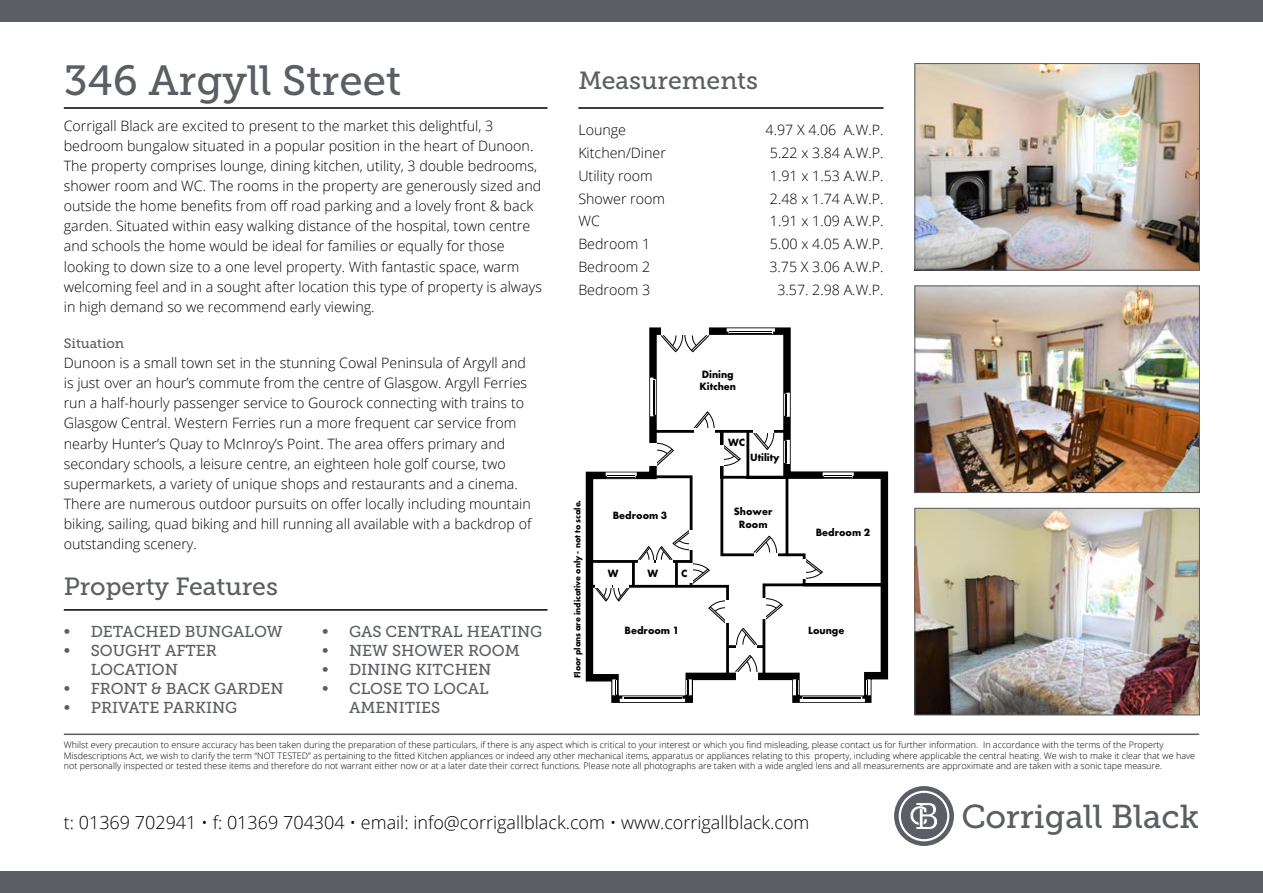
<style>
.page{position:relative;width:1263px;height:893px;background:#fff}
.page>*{position:absolute;margin:0;border:0;box-sizing:border-box;transform-origin:0 0}
.t1{font:42px "Museo Slab 500";color:#5b5e64}
.t2{font:33px "Museo Slab 500";color:#5b5e64}
.t3{font:24.75px "Museo Slab 500";color:#5b5e64}
.t4{font:300 18px "Open Sans";color:#000}
.t5{font:15.75px/18.9px "Museo Slab 500";color:#5b5e64}
.t6{font:300 14.25px/20.1px "Open Sans";color:#000}
.t7{font:13.5px "Museo Slab 500";letter-spacing:-.005em;color:#5b5e64}
.t8{font:700 10.95px/12.8px "Futura PT";color:#000}
.t9{font:300 9px/10.8px "Open Sans";color:#000}
.t10{font:700 9px "Futura PT";color:#000}
</style>
<div class="page">
<hr style="left:64px;top:733px;width:1135px;height:2px;background:#5b5e64">
<svg style="left:894px;top:786px;width:60px;height:60px"></svg>
<svg style="left:899px;top:791px;width:50px;height:50px"></svg>
<div style="left:901px;top:793px;width:46px;height:46px;background:#5b5e64;border-radius:50%"></div>
<svg style="left:910px;top:803px;width:28px;height:26px"></svg>
<img style="left:916px;top:65px;width:282px;height:204px">
<div style="left:914px;top:63px;width:286px;height:208px;border:1px solid #5b5e64"></div>
<img style="left:916px;top:287px;width:282px;height:204px">
<div style="left:914px;top:285px;width:286px;height:208px;border:1px solid #5b5e64"></div>
<img style="left:916px;top:510px;width:282px;height:203px">
<div style="left:914px;top:508px;width:286px;height:207px;border:1px solid #5b5e64"></div>
<div style="left:0;top:0;width:1263px;height:21px;background:#5b5e64"></div>
<div style="left:0;top:872px;width:1263px;height:21px;background:#5b5e64"></div>
<hr style="left:64px;top:107px;width:483px;height:2px;background:#000">
<hr style="left:64px;top:609px;width:483px;height:2px;background:#000">
<hr style="left:578px;top:107px;width:305px;height:2px;background:#000">
<svg style="left:585px;top:327px;width:304px;height:376px"></svg>
<div style="left:684px;top:327px;width:25px;height:8px;background:#fff"></div>
<svg style="left:660px;top:334px;width:50px;height:19px"></svg>
<div style="left:661px;top:327px;width:22px;height:8px;background:#fff"></div>
<svg style="left:727px;top:328px;width:48px;height:6px"></svg>
<hr style="left:729px;top:331px;width:43px;height:1px;background:#000">
<hr style="left:729px;top:333px;width:43px;height:1px;background:#000">
<svg style="left:587px;top:378px;width:300px;height:324px"></svg>
<hr style="left:804px;top:698px;width:57px;height:1px;background:#000">
<hr style="left:804px;top:697px;width:57px;height:1px;background:#000">
<h1 class="t1" style="left:64px;top:57px;width:339px">346 Argyll Street</h1>
<h3 class="t3" style="left:578px;top:66px;width:181px">Measurements</h3>
<p class="t6" style="left:578px;top:119px;width:49px">Lounge</p>
<p class="t6" style="left:766px;top:119px;width:119px">4.97 X 4.06 A.W.P.</p>
<p class="t6" style="left:578px;top:142px;width:89px">Kitchen/Diner</p>
<p class="t6" style="left:770px;top:142px;width:115px">5.22 x 3.84 A.W.P.</p>
<p class="t6" style="left:578px;top:165px;width:76px">Utility room</p>
<p class="t6" style="left:770px;top:165px;width:115px">1.91 x 1.53 A.W.P.</p>
<p class="t6" style="left:578px;top:188px;width:88px">Shower room</p>
<p class="t6" style="left:770px;top:188px;width:115px">2.48 x 1.74 A.W.P.</p>
<p class="t6" style="left:578px;top:211px;width:23px">WC</p>
<p class="t6" style="left:770px;top:211px;width:115px">1.91 x 1.09 A.W.P.</p>
<p class="t6" style="left:578px;top:234px;width:73px">Bedroom 1</p>
<p class="t6" style="left:770px;top:234px;width:115px">5.00 x 4.05 A.W.P.</p>
<p class="t6" style="left:578px;top:257px;width:73px">Bedroom 2</p>
<p class="t6" style="left:769px;top:257px;width:116px">3.75 X 3.06 A.W.P.</p>
<p class="t6" style="left:578px;top:280px;width:73px">Bedroom 3</p>
<p class="t6" style="left:777px;top:280px;width:108px">3.57. 2.98 A.W.P.</p>
<p class="t6" style="left:64px;top:115px;width:480px">Corrigall Black are excited to present to the market this delightful, 3 bedroom bungalow situated in a popular position in the heart of Dunoon.<br>The property comprises lounge, dining kitchen, utility, 3 double bedrooms, shower room and WC. The rooms in the property are generously sized and outside the home benefits from off road parking and a lovely front &amp; back garden. Situated within easy walking distance of the hospital, town centre and schools the home would be ideal for families or equally for those looking to down size to a one level property. With fantastic space, warm welcoming feel and in a sought after location this type of property is always in high demand so we recommend early viewing.</p>
<p class="t7" style="left:64px;top:336px;width:62px">Situation</p>
<p class="t6" style="left:64px;top:353px;width:469px">Dunoon is a small town set in the stunning Cowal Peninsula of Argyll and is just over an hour’s commute from the centre of Glasgow. Argyll Ferries run a half-hourly passenger service to Gourock connecting with trains to Glasgow Central. Western Ferries run a more frequent car service from nearby Hunter’s Quay to McInroy’s Point. The area offers primary and secondary schools, a leisure centre, an eighteen hole golf course, two supermarkets, a variety of unique shops and restaurants and a cinema.<br>There are numerous outdoor pursuits on offer locally including mountain biking, sailing, quad biking and hill running all available with a backdrop of outstanding scenery.</p>
<p class="t8" style="left:699px;top:367px;width:38px">Dining<br>Kitchen</p>
<p class="t8" style="left:728px;top:435px;width:18px">WC</p>
<p class="t8" style="left:750px;top:451px;width:31px">Utility</p>
<p class="t10" style="left:572px;top:678px;width:180px;rotate:-90deg">Floor plans are indicative only - not to scale.</p>
<p class="t8" style="left:734px;top:505px;width:40px;text-align:center">Shower<br>Room</p>
<p class="t8" style="left:613px;top:508px;width:56px">Bedroom 3</p>
<p class="t8" style="left:816px;top:526px;width:56px">Bedroom 2</p>
<p class="t8" style="left:681px;top:567px;width:8px">C</p>
<p class="t8" style="left:608px;top:567px;width:12px">W</p>
<p class="t8" style="left:647px;top:567px;width:12px">W</p>
<h3 class="t3" style="left:64px;top:572px;width:216px">Property Features</h3>
<p class="t5" style="left:64px;top:622px;width:221px">• DETACHED BUNGALOW</p>
<p class="t5" style="left:91px;top:641px;width:128px;text-indent:-27px">• SOUGHT AFTER<br>LOCATION</p>
<p class="t5" style="left:64px;top:679px;width:221px">• FRONT &amp; BACK GARDEN</p>
<p class="t5" style="left:64px;top:698px;width:175px">• PRIVATE PARKING</p>
<p class="t8" style="left:625px;top:623px;width:56px">Bedroom 1</p>
<p class="t5" style="left:322px;top:622px;width:222px">• GAS CENTRAL HEATING</p>
<p class="t5" style="left:322px;top:641px;width:199px">• NEW SHOWER ROOM</p>
<p class="t5" style="left:322px;top:660px;width:171px">• DINING KITCHEN</p>
<p class="t5" style="left:349px;top:679px;width:141px;text-indent:-27px">• CLOSE TO LOCAL<br>AMENITIES</p>
<p class="t8" style="left:808px;top:623px;width:38px">Lounge</p>
<p class="t9" style="left:64px;top:739px;width:1133px">Whilst every precaution to ensure accuracy has been taken during the preparation of these particulars, if there is any aspect which is critical to your interest or which you find misleading, please contact us for further information. In accordance with the terms of the Property<br>Misdescriptions Act, we wish to clarify the term “NOT TESTED” as pertaining to the fitted Kitchen appliances or indeed any other mechanical items, apparatus or appliances relating to this property, including where applicable the central heating. We wish to make it clear that we have not personally inspected or tested these items and therefore do not warrant either now or at a later date their correct functions. Please note all photographs are taken with a wide angled lens and all measurements are approximate and are taken with a sonic tape measure.</p>
<p class="t4" style="left:64px;top:810px;width:747px">t: 01369 702941 • f: 01369 704304 • email: info@corrigallblack.com • www.corrigallblack.com</p>
<h2 class="t2" style="left:961px;top:799px;width:239px">Corrigall Black</h2>
</div>
